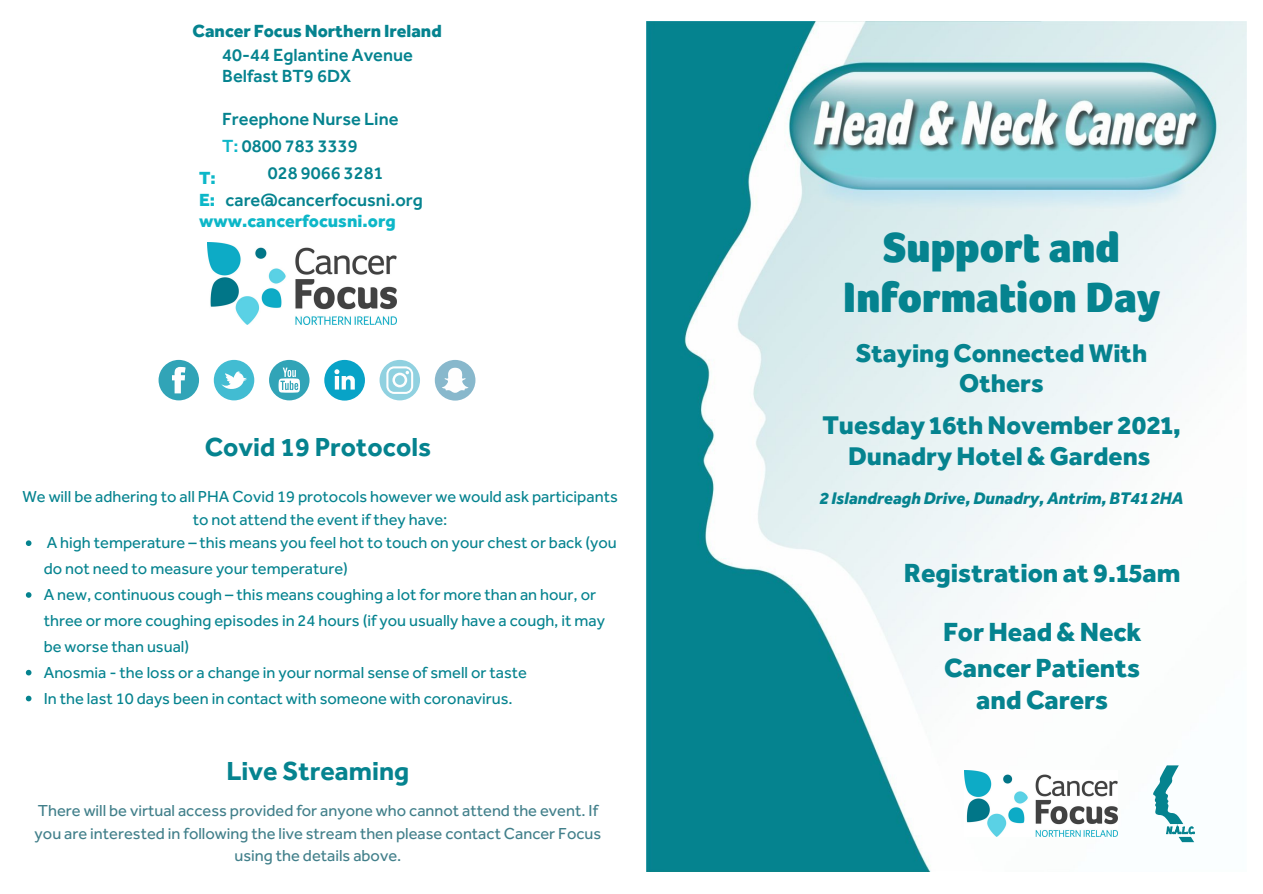
<style>
.page{position:relative;width:1263px;height:894px;background:#fff}
.page>*{position:absolute;margin:0;border:0;box-sizing:border-box;transform-origin:0 0}
.t1{font:900 43.5px/49.5px "Foco Corp";color:#05838f;text-align:center}
.t2{font:800 27.15px "Effra";color:#05838f}
.t3{font:700 27px "Effra";color:#05838f}
.t4{font:800 26.4px/30.3px "Effra";color:#05838f;text-align:center}
.t5{font:500 18.15px "Effra";color:#05838f}
.t6{font:800 18.15px "Effra";color:#05838f}
.t7{font:800 18.15px "Effra";color:#0db7c8}
.t8{font:italic 800 17.4px "Effra";color:#05838f}
.t9{font:16.5px/25.8px "Effra";color:#05838f}
.t10{font:16.5px/22.5px "Effra";color:#417f8a;text-align:center}
.s1{color:#0db7c8}
</style>
<div class="page">
<img style="left:646px;top:21px;width:601px;height:850px">
<div style="left:159px;top:360px;width:40px;height:40px;background:#31a4b7;border-radius:50%"></div>
<svg style="left:172px;top:367px;width:14px;height:26px"></svg>
<div style="left:214px;top:360px;width:40px;height:40px;background:#42bcd2;border-radius:50%"></div>
<svg style="left:221px;top:371px;width:26px;height:18px"></svg>
<div style="left:269px;top:360px;width:41px;height:40px;background:#31a4b7;border-radius:50%"></div>
<svg style="left:279px;top:367px;width:21px;height:25px"></svg>
<div style="left:324px;top:360px;width:41px;height:40px;background:#08a3c7;border-radius:50%"></div>
<svg style="left:334px;top:369px;width:21px;height:20px"></svg>
<div style="left:380px;top:360px;width:40px;height:40px;background:#90d1e0;border-radius:50%"></div>
<svg style="left:386px;top:366px;width:27px;height:28px"></svg>
<div style="left:435px;top:360px;width:40px;height:40px;background:#88b8cc;border-radius:50%"></div>
<svg style="left:442px;top:367px;width:26px;height:25px"></svg>
<svg style="left:1150px;top:765px;width:45px;height:76px"></svg>
<img style="left:208px;top:243px;width:188px;height:82px">
<img style="left:965px;top:770px;width:152px;height:66px">
<svg style="left:26px;top:540px;width:5px;height:6px"></svg>
<svg style="left:26px;top:592px;width:5px;height:5px"></svg>
<svg style="left:26px;top:669px;width:5px;height:6px"></svg>
<svg style="left:26px;top:695px;width:5px;height:6px"></svg>
<p class="t6" style="left:193px;top:20px;width:251px">Cancer Focus Northern Ireland</p>
<p class="t5" style="left:222px;top:44px;width:192px">40-44 Eglantine Avenue</p>
<p class="t5" style="left:222px;top:65px;width:131px">Belfast BT9 6DX</p>
<p class="t5" style="left:222px;top:108px;width:178px">Freephone Nurse Line</p>
<p class="t5" style="left:222px;top:135px;width:137px"><span class="s1">T:</span> 0800 783 3339</p>
<p class="t5" style="left:268px;top:162px;width:117px">028 9066 3281</p>
<p class="t5" style="left:226px;top:189px;width:199px">care@cancerfocusni.org</p>
<p class="t7" style="left:199px;top:167px;width:18px">T:</p>
<p class="t7" style="left:199px;top:188px;width:18px">E:</p>
<p class="t7" style="left:199px;top:210px;width:198px">www.cancerfocusni.org</p>
<p class="t3" style="left:205px;top:430px;width:228px">Covid 19 Protocols</p>
<p class="t9" style="left:22px;top:485px;width:597px;line-height:22.5px;text-align:center">We will be adhering to all PHA Covid 19 protocols however we would ask participants to not attend the event if they have:</p>
<p class="t9" style="left:44px;top:529px;width:575px">A high temperature – this means you feel hot to touch on your chest or back (you do not need to measure your temperature)</p>
<p class="t9" style="left:44px;top:581px;width:563px">A new, continuous cough – this means coughing a lot for more than an hour, or three or more coughing episodes in 24 hours (if you usually have a cough, it may be worse than usual)</p>
<p class="t9" style="left:44px;top:658px;width:485px">Anosmia - the loss or a change in your normal sense of smell or taste</p>
<p class="t9" style="left:44px;top:684px;width:471px">In the last 10 days been in contact with someone with coronavirus.</p>
<p class="t3" style="left:227px;top:754px;width:184px">Live Streaming</p>
<p class="t10" style="left:35px;top:799px;width:568px">There will be virtual access provided for anyone who cannot attend the event. If you are interested in following the live stream then please contact Cancer Focus using the details above.</p>
<p class="t1" style="left:843px;top:223px;width:319px">Support and<br>Information Day</p>
<p class="t4" style="left:856px;top:337px;width:293px">Staying Connected With<br>Others</p>
<p class="t4" style="left:822px;top:409px;width:360px">Tuesday 16th November 2021,</p>
<p class="t4" style="left:848px;top:441px;width:304px">Dunadry Hotel &amp; Gardens</p>
<p class="t8" style="left:819px;top:487px;width:365px">2 IslandreaghDrive,Dunadry,Antrim, BT41 2HA</p>
<p class="t2" style="left:904px;top:555px;width:278px">Registration at 9.15am</p>
<p class="t2" style="left:943px;top:615px;width:200px">For Head &amp; Neck</p>
<p class="t2" style="left:944px;top:651px;width:198px">Cancer Patients</p>
<p class="t2" style="left:976px;top:682px;width:134px">and Carers</p>
</div>
